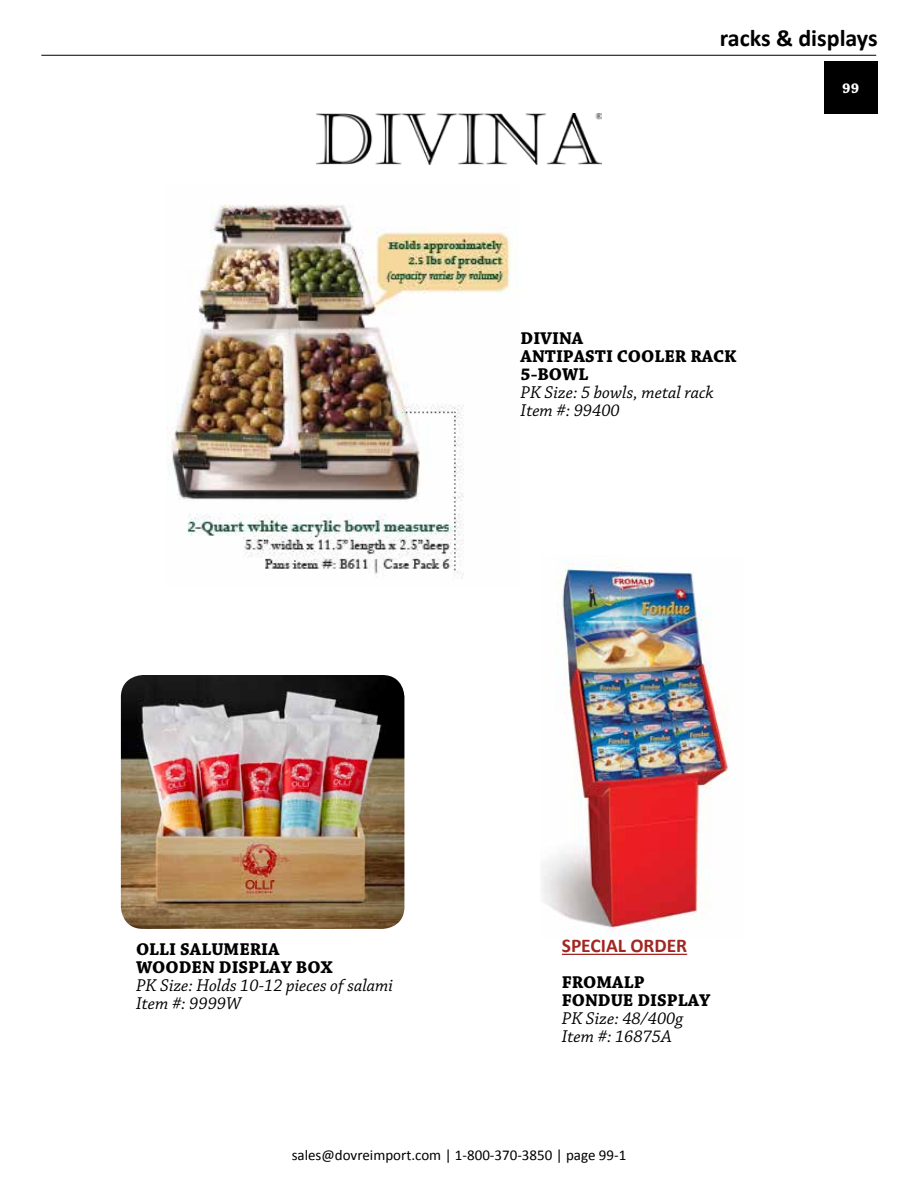
<style>
.page{position:relative;width:918px;height:1188px;background:#fff}
.page>*{position:absolute;margin:0;border:0;box-sizing:border-box;transform-origin:0 0}
.t1{font:700 24px "Calibri";color:#000}
.t2{font:700 19.5px "Calibri";color:#a12721}
.t3{font:italic 18px/18px "Chaparral Pro";color:#000}
.t4{font:700 18px/18px "Chaparral Pro";color:#000}
.t5{font:15px "Calibri";color:#000}
.t6{font:700 15px "Chaparral Pro";color:#fff}
</style>
<div class="page">
<div style="left:824px;top:61px;width:54px;height:52px;background:#000"></div>
<hr style="left:41px;top:55px;width:835px;height:1px;background:#000">
<img style="left:316px;top:113px;width:286px;height:51px">
<img style="left:168px;top:205px;width:350px;height:373px">
<img style="left:121px;top:675px;width:283px;height:254px">
<img style="left:542px;top:560px;width:187px;height:372px">
<hr style="left:562px;top:954px;width:125px;height:1px;background:#a12721">
<h1 class="t1" style="left:720px;top:21px;width:159px">racks &amp; displays</h1>
<p class="t6" style="left:842px;top:79px;width:18px">99</p>
<p class="t4" style="left:521px;top:330px;width:217px">DIVINA<br>ANTIPASTI COOLER RACK<br>5-BOWL</p>
<p class="t3" style="left:521px;top:384px;width:195px">PK Size: 5 bowls, metal rack<br>Item #: 99400</p>
<p class="t4" style="left:136px;top:941px;width:198px">OLLI SALUMERIA<br>WOODEN DISPLAY BOX</p>
<p class="t3" style="left:136px;top:977px;width:258px">PK Size: Holds 10-12 pieces of salami<br>Item #: 9999W</p>
<p class="t2" style="left:562px;top:932px;width:127px">SPECIAL ORDER</p>
<p class="t4" style="left:562px;top:974px;width:150px">FROMALP<br>FONDUE DISPLAY</p>
<p class="t3" style="left:562px;top:1010px;width:123px">PK Size: 48/400g<br>Item #: 16875A</p>
<p class="t5" style="left:292px;top:1144px;width:336px">sales@dovreimport.com | 1-800-370-3850 | page 99-1</p>
</div>
